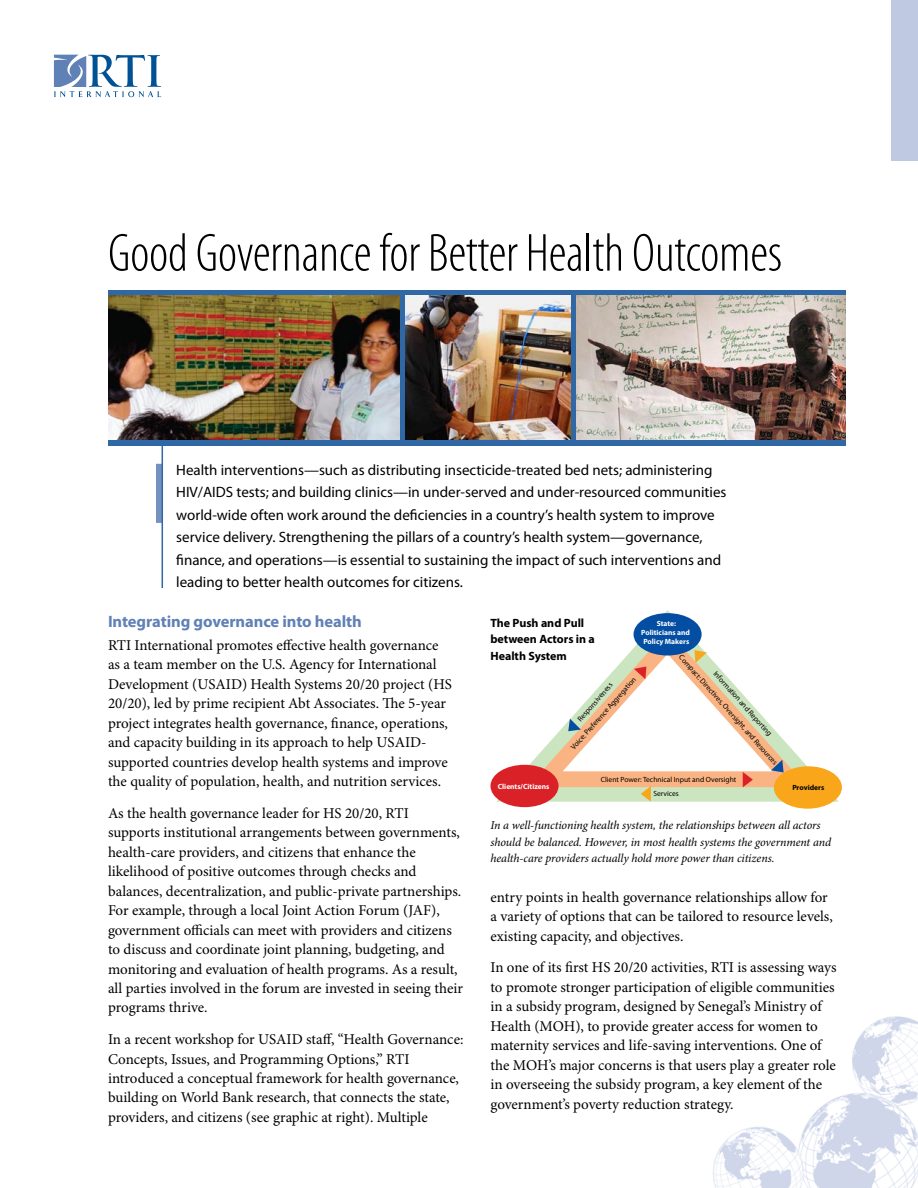
<style>
.page{position:relative;width:918px;height:1188px;background:#fff}
.page>*{position:absolute;margin:0;border:0;box-sizing:border-box;transform-origin:0 0}
.t1{font:300 condensed 54px "Myriad Pro";letter-spacing:-.005em;color:#000}
.t2{font:700 16.5px "Myriad Pro";letter-spacing:-.005em;color:#6081b6}
.t3{font:15px/19.5px "Minion Pro";color:#000}
.t4{font:15px/22.5px "Myriad Pro";color:#000}
.t5{font:italic 12px/16.5px "Minion Pro";letter-spacing:-.005em;color:#000}
.t6{font:700 12px/16.5px "Myriad Pro";color:#000}
.t7{font:7.5px/14.9px "Myriad Pro";color:#000}
.t8{font:700 7.5px/9px "Myriad Pro";color:#fff;text-align:center}
.t9{font:700 7.5px "Myriad Pro";color:#000}
</style>
<div class="page">
<img style="left:713px;top:1016px;width:205px;height:172px">
<svg style="left:54px;top:55px;width:107px;height:42px"></svg>
<div style="left:891px;top:0;width:27px;height:160px;background:#bfc9e1"></div>
<div style="left:156px;top:464px;width:6px;height:59px;background:#7591c0"></div>
<hr style="left:162px;top:442px;width:1px;height:146px;background:#2f68a4">
<div style="left:108px;top:290px;width:738px;height:156px;background:#2f68a4"></div>
<img style="left:406px;top:296px;width:165px;height:144px">
<img style="left:108px;top:296px;width:292px;height:144px">
<img style="left:577px;top:296px;width:269px;height:144px">
<svg style="left:528px;top:631px;width:279px;height:171px"></svg>
<div style="left:634px;top:613px;width:68px;height:43px;background:#034ea2;border-radius:50%"></div>
<div style="left:774px;top:766px;width:68px;height:43px;background:#faa61a;border-radius:50%"></div>
<div style="left:491px;top:765px;width:68px;height:42px;background:#da2128;border-radius:50%"></div>
<h1 class="t1" style="left:108px;top:224px;width:676px">Good Governance for Better Health Outcomes</h1>
<p class="t4" style="left:176px;top:459px;width:552px">Health interventions—such as distributing insecticide-treated bed nets; administering HIV/AIDS tests; and building clinics—in under-served and under-resourced communities world-wide often work around the deficiencies in a country’s health system to improve service delivery. Strengthening the pillars of a country’s health system—governance, finance, and operations—is essential to sustaining the impact of such interventions and leading to better health outcomes for citizens.</p>
<p class="t2" style="left:108px;top:612px;width:255px">Integrating governance into health</p>
<p class="t3" style="left:108px;top:636px;width:345px">RTI International promotes effective health governance as a team member on the U.S. Agency for International Development (USAID) Health Systems 20/20 project (HS 20/20), led by prime recipient Abt Associates. The 5-year project integrates health governance, finance, operations, and capacity building in its approach to help USAID&shy;supported countries develop health systems and improve the quality of population, health, and nutrition services.</p>
<p class="t3" style="left:108px;top:804px;width:356px">As the health governance leader for HS 20/20, RTI supports institutional arrangements between governments, health-care providers, and citizens that enhance the likelihood of positive outcomes through checks and balances, decentralization, and public-private partnerships.<br>For example, through a local Joint Action Forum (JAF), government officials can meet with providers and citizens to discuss and coordinate joint planning, budgeting, and monitoring and evaluation of health programs. As a result, all parties involved in the forum are invested in seeing their programs thrive.</p>
<p class="t3" style="left:108px;top:1030px;width:357px">In a recent workshop for USAID staff, “Health Governance:<br>Concepts, Issues, and Programming Options,” RTI introduced a conceptual framework for health governance, building on World Bank research, that connects the state, providers, and citizens (see graphic at right). Multiple</p>
<p class="t6" style="left:490px;top:614px;width:106px">The Push and Pull between Actors in a<br>Health System</p>
<p class="t8" style="left:641px;top:619px;width:50px">State:<br>Politicians and<br>Policy Makers</p>
<p class="t7" style="left:697px;top:641px;width:146px;text-indent:35px;rotate:48deg">Information and Reporting<br>Compact: Directives, Oversight, and Resources</p>
<p class="t7" style="left:567px;top:744px;width:96px;rotate:-49deg">Voice: Preference Aggregation</p>
<p class="t7" style="left:573px;top:716px;width:51px;rotate:-49deg">Responsiveness</p>
<p class="t7" style="left:601px;top:772px;width:137px">Client Power: Technical Input and Oversight</p>
<p class="t8" style="left:498px;top:782px;width:53px">Clients/Citizens</p>
<p class="t9" style="left:792px;top:783px;width:33px">Providers</p>
<p class="t7" style="left:653px;top:786px;width:27px">Services</p>
<p class="t5" style="left:490px;top:817px;width:342px">In a well-functioning health system, the relationships between all actors should be balanced. However, in most health systems the government and health-care providers actually hold more power than citizens.</p>
<p class="t3" style="left:490px;top:888px;width:344px">entry points in health governance relationships allow for a variety of options that can be tailored to resource levels, existing capacity, and objectives.</p>
<p class="t3" style="left:490px;top:958px;width:348px">In one of its first HS 20/20 activities, RTI is assessing ways to promote stronger participation of eligible communities in a subsidy program, designed by Senegal’s Ministry of Health (MOH), to provide greater access for women to maternity services and life-saving interventions. One of the MOH’s major concerns is that users play a greater role in overseeing the subsidy program, a key element of the government’s poverty reduction strategy.</p>
</div>
